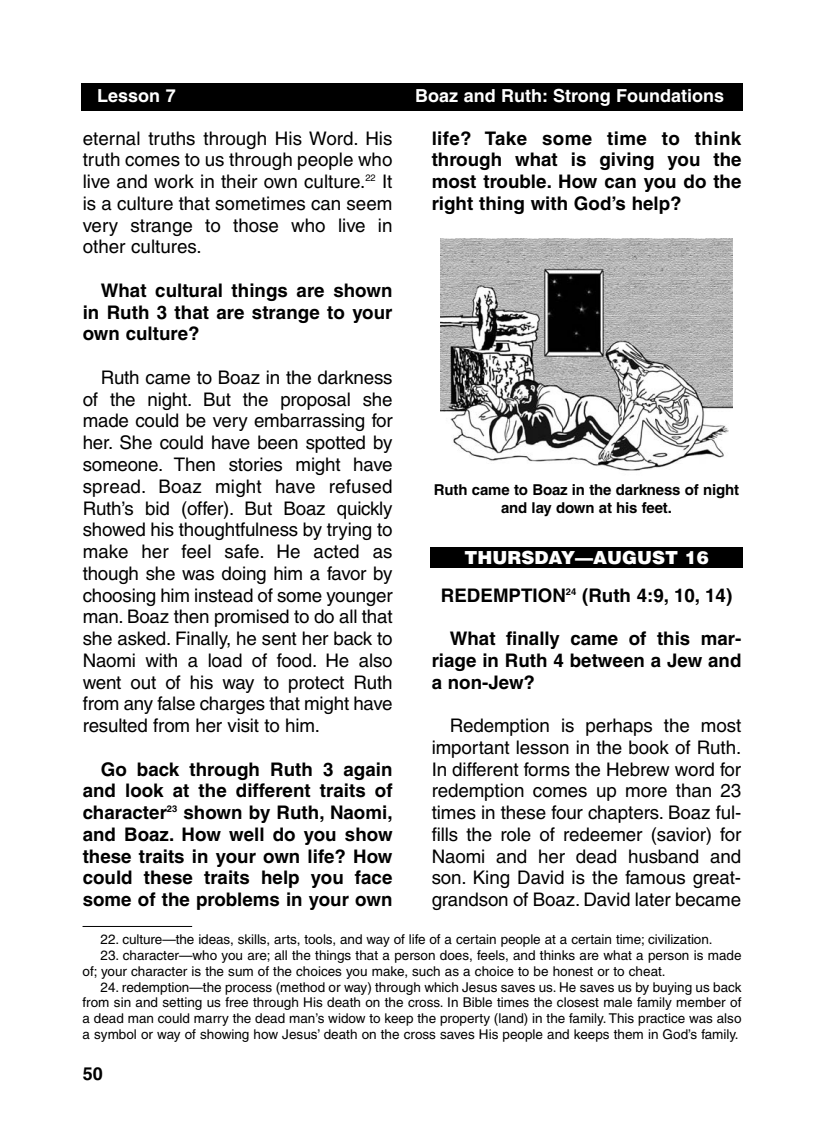
<style>
.page{position:relative;width:824px;height:1148px;background:#fff}
.page>*{position:absolute;margin:0;border:0;box-sizing:border-box;transform-origin:0 0}
.t1{font:18.75px/21.8px "Helvetica";letter-spacing:-.005em;color:#000;text-align:justify}
.t2{font:700 18.75px/21.8px "Helvetica";color:#000;text-align:justify}
.t3{font:700 18px "Helvetica";color:#fff}
.t4{font:900 18px "Helvetica";color:#fff}
.t5{font:700 18px "Helvetica";color:#000}
.t6{font:700 15px/18px "Helvetica";letter-spacing:-.01em;color:#000;text-align:center}
.t7{font:13.5px/15.8px "Helvetica";color:#000}
</style>
<div class="page">
<div style="left:81px;top:84px;width:661px;height:27px;background:#000"></div>
<div style="left:430px;top:548px;width:312px;height:20px;background:#000"></div>
<img style="left:440px;top:238px;width:292px;height:233px">
<hr style="left:82px;top:926px;width:110px;height:1px;background:#000">
<p class="t3" style="left:97px;top:89px;width:80px">Lesson 7</p>
<p class="t3" style="left:415px;top:89px;width:310px">Boaz and Ruth: Strong Foundations</p>
<p class="t1" style="left:83px;top:129px;width:311px">eternal truths through His Word. His truth comes to us through people who live and work in their own culture.<sup>22</sup> It is a culture that sometimes can seem very strange to those who live in other cultures.</p>
<p class="t2" style="left:83px;top:281px;width:311px;text-indent:18px">What cultural things are shown in Ruth 3 that are strange to your own culture?</p>
<p class="t1" style="left:83px;top:368px;width:311px;text-indent:18px">Ruth came to Boaz in the darkness of the night. But the proposal she made could be very embarrassing for her. She could have been spotted by someone. Then stories might have spread. Boaz might have refused Ruth’s bid (offer). But Boaz quickly showed his thoughtfulness by trying to make her feel safe. He acted as though she was doing him a favor by choosing him instead of some younger man. Boaz then promised to do all that she asked. Finally, he sent her back to Naomi with a load of food. He also went out of his way to protect Ruth from any false charges that might have resulted from her visit to him.</p>
<p class="t2" style="left:83px;top:759px;width:311px;text-indent:18px">Go back through Ruth 3 again and look at the different traits of character<sup>23</sup> shown by Ruth, Naomi, and Boaz. How well do you show these traits in your own life? How could these traits help you face some of the problems in your own</p>
<p class="t3" style="left:166px;top:89px;width:12px">1</p>
<p class="t3" style="left:620px;top:89px;width:105px">Lesson Title</p>
<p class="t2" style="left:431px;top:129px;width:311px">life? Take some time to think through what is giving you the most trouble. How can you do the right thing with God’s help?</p>
<p class="t6" style="left:434px;top:481px;width:306px">Ruth came to Boaz in the darkness of night and lay down at his feet.</p>
<p class="t4" style="left:464px;top:547px;width:246px">THURSDAY—AUGUST 16</p>
<p class="t2" style="left:441px;top:585px;width:293px">REDEMPTION<sup>24</sup> (Ruth 4:9, 10, 14)</p>
<p class="t2" style="left:431px;top:629px;width:311px;text-indent:18px">What finally came of this mar&shy;riage in Ruth 4 between a Jew and a non-Jew?</p>
<p class="t1" style="left:431px;top:716px;width:311px;text-indent:18px">Redemption is perhaps the most important lesson in the book of Ruth.<br>In different forms the Hebrew word for redemption comes up more than 23 times in these four chapters. Boaz ful&shy;fills the role of redeemer (savior) for Naomi and her dead husband and son. King David is the famous great&shy;grandson of Boaz. David later became</p>
<p class="t7" style="left:101px;top:932px;width:613px">22. culture—the ideas, skills, arts, tools, and way of life of a certain people at a certain time; civilization.</p>
<p class="t7" style="left:83px;top:948px;width:660px;text-indent:18px">23. character—who you are; all the things that a person does, feels, and thinks are what a person is made of; your character is the sum of the choices you make, such as a choice to be honest or to cheat.</p>
<p class="t7" style="left:83px;top:980px;width:660px;text-align:justify;text-indent:18px">24. redemption—the process (method or way) through which Jesus saves us. He saves us by buying us back from sin and setting us free through His death on the cross. In Bible times the closest male family member of a dead man could marry the dead man’s widow to keep the property (land) in the family. This practice was also a symbol or way of showing how Jesus’ death on the cross saves His people and keeps them in God’s family.</p>
<p class="t5" style="left:83px;top:1066px;width:22px">50</p>
</div>
